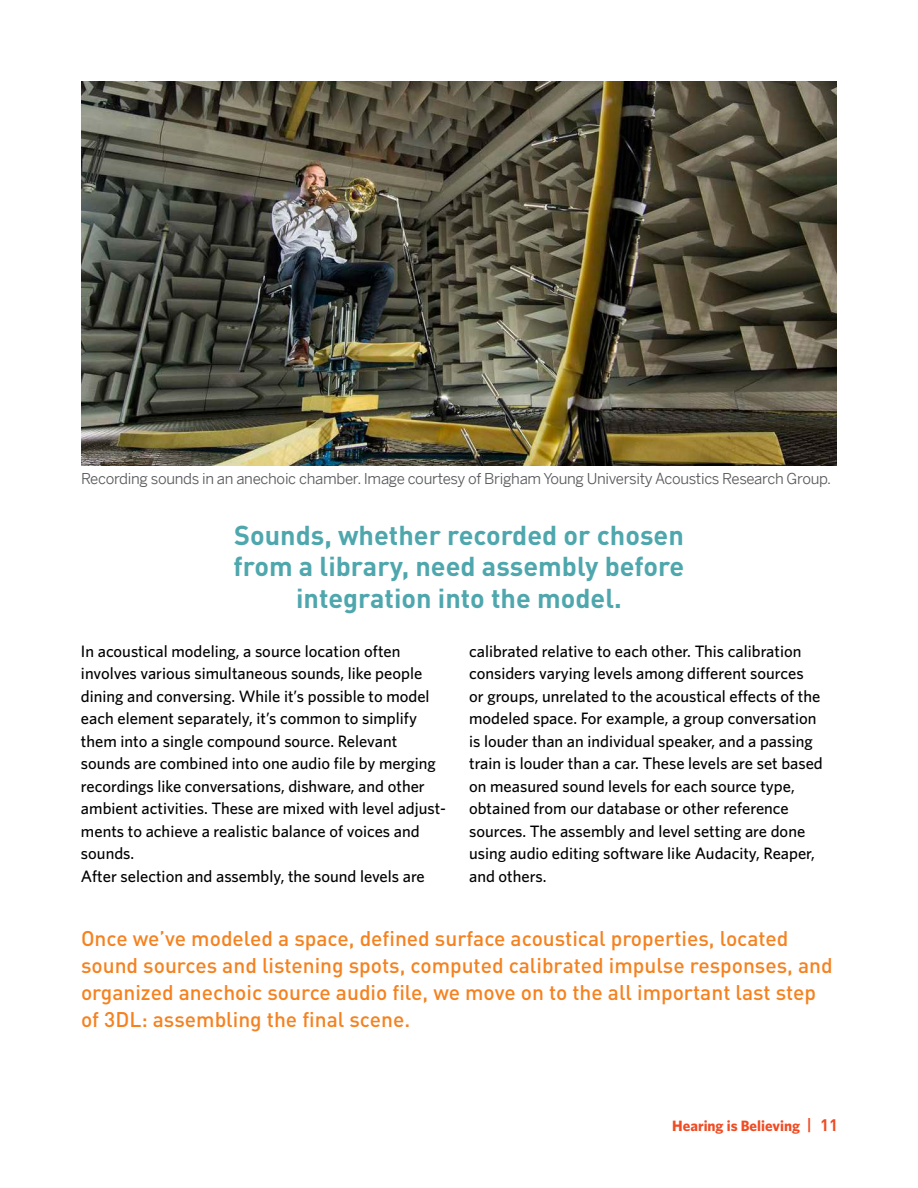
<style>
.page{position:relative;width:918px;height:1188px;background:#fff}
.page>*{position:absolute;margin:0;border:0;box-sizing:border-box;transform-origin:0 0}
.t1{font:700 27px/31.5px "DINOT";color:#4fa7ae;text-align:center}
.t2{font:500 21px/27px "DINOT";color:#f58220}
.t3{font:500 16.5px/22.5px "Whitney HTF";color:#000}
.t4{font:15px "Benton Sans";letter-spacing:-.02em;color:#58595b}
.t5{font:700 15px "Whitney HTF";color:#f04c23}
.s1{font-family:"DINOT";font-weight:500;font-size:16.5px}
.s2{font-family:"DINOT";font-size:16.5px}
</style>
<div class="page">
<img style="left:81px;top:81px;width:756px;height:384px">
<p class="t4" style="left:81px;top:469px;width:752px">Recording sounds in an anechoic chamber. Image courtesy of Brigham Young University Acoustics Research Group.</p>
<h1 class="t1" style="left:234px;top:518px;width:452px">Sounds, whether recorded or chosen from a library, need assembly before integration into the model.</h1>
<p class="t3" style="left:469px;top:639px;width:355px">calibrated relative to each other. This calibration considers varying levels among different sources<br>or groups, unrelated to the acoustical effects of the modeled space. For example, a group conversation is louder than an individual speaker, and a passing train is louder than a car. These levels are set based on measured sound levels for each source type, obtained from our database or other reference sources. The assembly and level setting are done using audio editing software like Audacity, Reaper, and others.</p>
<p class="t3" style="left:81px;top:639px;width:366px">In acoustical modeling, a source location often involves various simultaneous sounds, like people dining and conversing. While it’s possible to model each element separately, it’s common to simplify them into a single compound source. Relevant sounds are combined into one audio file by merging recordings like conversations, dishware, and other ambient activities. These are mixed with level adjust&shy;ments to achieve a realistic balance of voices and sounds.<br>After selection and assembly, the sound levels are</p>
<p class="t2" style="left:81px;top:923px;width:753px">Once we’ve modeled a space, defined surface acoustical properties, located sound sources and listening spots, computed calibrated impulse responses, and organized anechoic source audio file, we move on to the all important last step of 3DL: assembling the final scene.</p>
<p class="t5" style="left:672px;top:1117px;width:167px">Hearing is Believing <span class="s1">|</span> <span class="s2">11</span></p>
</div>
